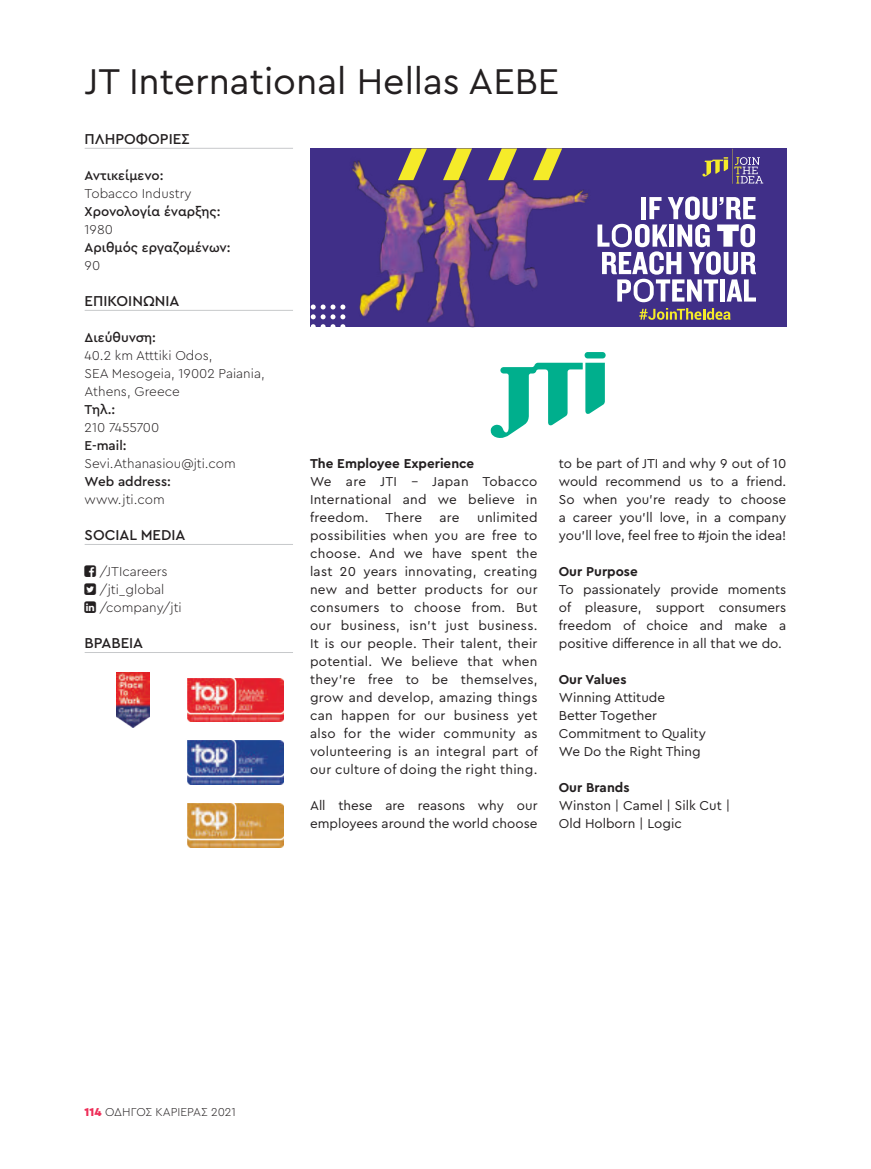
<style>
.page{position:relative;width:871px;height:1169px;background:#fff}
.page>*{position:absolute;margin:0;border:0;box-sizing:border-box;transform-origin:0 0}
.t1{font:37.5px "Cera Pro";color:#231f20}
.t2{font:500 15px "Cera Pro";color:#231f20}
.t3{font:13.5px/18px "Cera Pro";color:#231f20;text-align:justify}
.t4{font:300 13.5px/18px "Cera Pro";color:#231f20}
.t5{font:500 13.5px "Cera Pro";color:#231f20}
.t6{font:700 13.5px "Cera Pro";color:#231f20}
.t7{font:300 12px "Cera Pro";color:#231f20}
.s1{font-weight:900;color:#ee2f59}
</style>
<div class="page">
<div style="left:584px;top:352px;width:22px;height:6px;background:#00af8d;border-radius:3px"></div>
<svg style="left:491px;top:363px;width:114px;height:75px"></svg>
<div style="left:310px;top:148px;width:476px;height:179px;background:#402f88"></div>
<img style="left:345px;top:160px;width:244px;height:167px">
<svg style="left:533px;top:148px;width:29px;height:32px"></svg>
<svg style="left:488px;top:148px;width:29px;height:32px"></svg>
<svg style="left:443px;top:148px;width:29px;height:32px"></svg>
<svg style="left:398px;top:148px;width:29px;height:32px"></svg>
<svg style="left:311px;top:304px;width:34px;height:23px"></svg>
<svg style="left:702px;top:149px;width:61px;height:35px"></svg>
<svg style="left:597px;top:196px;width:159px;height:106px"></svg>
<svg style="left:639px;top:308px;width:92px;height:12px"></svg>
<hr style="left:85px;top:148px;width:208px;height:1px;background:#c7c9cb">
<hr style="left:85px;top:310px;width:208px;height:1px;background:#c7c9cb">
<hr style="left:85px;top:544px;width:208px;height:1px;background:#c7c9cb">
<hr style="left:85px;top:652px;width:208px;height:1px;background:#c7c9cb">
<img style="left:116px;top:672px;width:33px;height:56px">
<img style="left:188px;top:678px;width:96px;height:44px">
<img style="left:188px;top:741px;width:96px;height:43px">
<img style="left:188px;top:803px;width:96px;height:44px">
<h1 class="t1" style="left:85px;top:56px;width:476px">JT International Hellas AEBE</h1>
<p class="t2" style="left:85px;top:129px;width:107px">ΠΛΗΡΟΦΟΡΙΕΣ</p>
<p class="t5" style="left:85px;top:166px;width:80px">Αντικείμενο:</p>
<p class="t4" style="left:85px;top:184px;width:108px">Tobacco Industry</p>
<p class="t5" style="left:85px;top:202px;width:137px">Χρονολογία έναρξης:</p>
<p class="t4" style="left:85px;top:220px;width:30px">1980</p>
<p class="t5" style="left:85px;top:238px;width:148px">Αριθμός εργαζομένων:</p>
<p class="t4" style="left:85px;top:255px;width:17px">90</p>
<p class="t2" style="left:85px;top:291px;width:96px">ΕΠΙΚΟΙΝΩΝΙΑ</p>
<p class="t5" style="left:85px;top:328px;width:73px">Διεύθυνση:</p>
<p class="t4" style="left:85px;top:346px;width:182px">40.2 km Atttiki Odos,<br>SEA Mesogeia, 19002 Paiania,<br>Athens, Greece</p>
<p class="t5" style="left:85px;top:400px;width:32px">Τηλ.:</p>
<p class="t4" style="left:85px;top:417px;width:76px">210 7455700</p>
<p class="t5" style="left:85px;top:436px;width:43px">E-mail:</p>
<p class="t4" style="left:85px;top:453px;width:153px">Sevi.Athanasiou@jti.com</p>
<p class="t5" style="left:85px;top:472px;width:88px">Web address:</p>
<p class="t4" style="left:85px;top:489px;width:82px">www.jti.com</p>
<p class="t2" style="left:85px;top:525px;width:102px">SOCIAL MEDIA</p>
<p class="t4" style="left:100px;top:562px;width:84px">/JTIcareers /jti_global /company/jti</p>
<p class="t2" style="left:85px;top:633px;width:60px">ΒΡΑΒΕΊΑ</p>
<p class="t6" style="left:310px;top:454px;width:166px">The Employee Experience</p>
<p class="t3" style="left:310px;top:471px;width:229px">We are JTI - Japan Tobacco International and we believe in freedom. There</p>
<p class="t3" style="left:310px;top:507px;width:229px;text-indent:167px">unlimited possibilities when you are free to choose. And we have spent the last 20 years innovating, creating new and better products for our consumers to choose from. But our business, isn’t just business.<br>It is our people. Their talent, their potential. We believe that when they’re free to be themselves, grow and develop, amazing things can happen for our business yet also for the wider community as volunteering is an integral part of our culture of doing the right thing.</p>
<p class="t3" style="left:310px;top:795px;width:229px">All these are reasons why our employees around the world choose</p>
<p class="t3" style="left:440px;top:507px;width:22px">are</p>
<p class="t3" style="left:559px;top:453px;width:229px">to be part of JTI and why 9 out of 10 would recommend us to a friend.<br>So when you’re ready to choose a career you’ll love, in a company you’ll love, feel free to #join the idea!</p>
<p class="t6" style="left:559px;top:562px;width:80px">Our Purpose</p>
<p class="t3" style="left:559px;top:579px;width:229px">To passionately provide moments of pleasure, support consumers freedom of choice and make a positive difference in all that we do.</p>
<p class="t6" style="left:559px;top:670px;width:69px">Our Values</p>
<p class="t3" style="left:559px;top:687px;width:149px;text-align:left">Winning Attitude<br>Better Together<br>Commitment to Quality<br>We Do the Right Thing</p>
<p class="t6" style="left:559px;top:778px;width:72px">Our Brands</p>
<p class="t3" style="left:559px;top:795px;width:173px">Winston | Camel | Silk Cut |<br>Old Holborn | Logic</p>
<p class="t7" style="left:85px;top:1104px;width:153px"><span class="s1">114</span> ΟΔΗΓΟΣ ΚΑΡΙΕΡΑΣ 2021</p>
</div>
